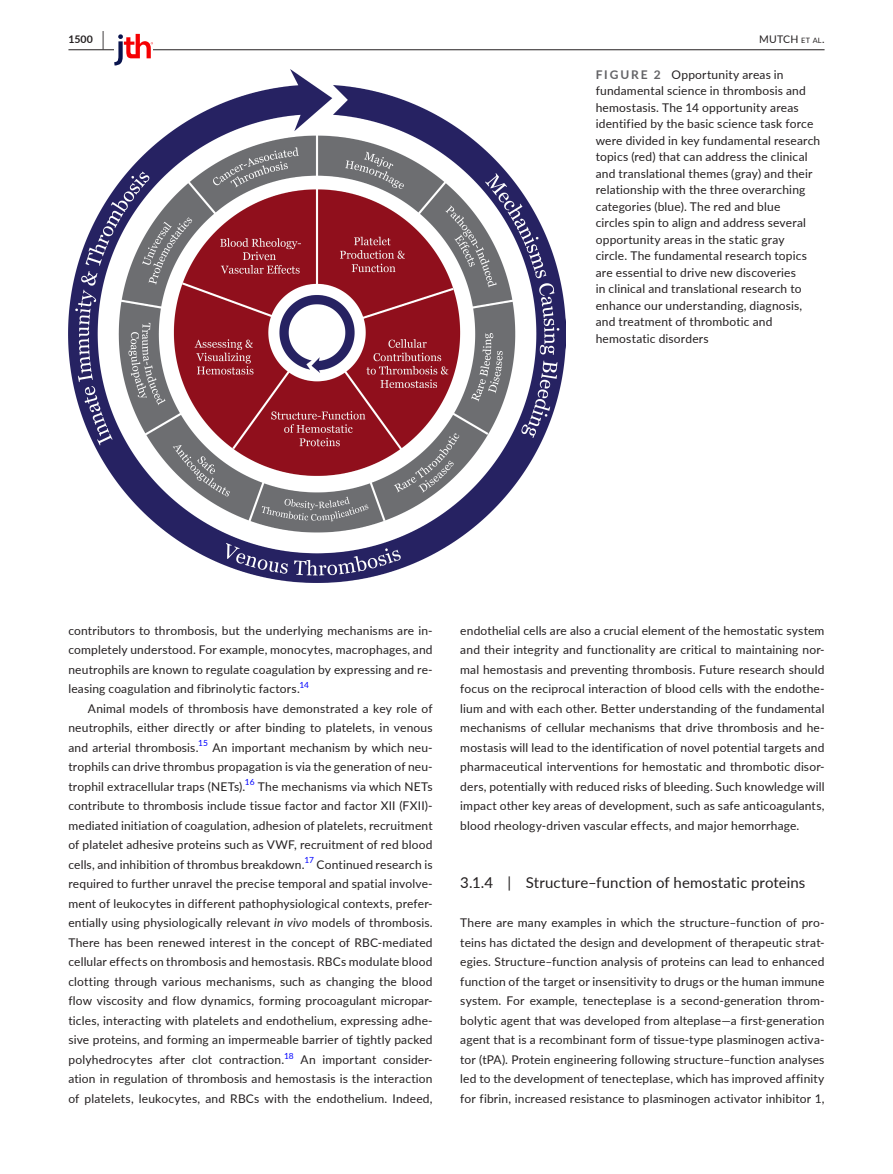
<style>
.page{position:relative;width:893px;height:1174px;background:#fff}
.page>*{position:absolute;margin:0;border:0;box-sizing:border-box;transform-origin:0 0}
.t1{font:15px "Lato";letter-spacing:.005em;color:#231f20}
.t2{font:12px/19.5px "Lato";letter-spacing:.015em;color:#231f20;text-align:justify}
.t3{font:10.5px "Lato";letter-spacing:.015em;color:#231f20}
.t4{font:700 10.5px "Lato";color:#231f20}
.t5{font:8.4px "Lato";letter-spacing:-.01em;color:#00f}
.s1{font-size:19.5px}
.s2{font-size:7.35px}
.s3{font-weight:700;color:#636366}
.s4{font-style:italic}
</style>
<div class="page">
<hr style="left:68px;top:49px;width:756px;height:1px;background:#231f20">
<svg style="left:114px;top:34px;width:39px;height:31px"></svg>
<img style="left:68px;top:69px;width:498px;height:513px">
<p class="t4" style="left:68px;top:31px;width:37px">1500 <span class="s1">|</span></p>
<p class="t3" style="left:759px;top:31px;width:67px">MUTCH <span class="s2">et al</span>.</p>
<p class="t2" style="left:596px;top:66px;width:226px;line-height:16.5px;text-align:left"><span class="s3">FIGURE 2</span> Opportunity areas in fundamental science in thrombosis and hemostasis. The 14 opportunity areas identified by the basic science task force were divided in key fundamental research topics (red) that can address the clinical and translational themes (gray) and their relationship with the three overarching categories (blue). The red and blue<br>circles spin to align and address several opportunity areas in the static gray<br>circle. The fundamental research topics are essential to drive new discoveries<br>in clinical and translational research to enhance our understanding, diagnosis, and treatment of thrombotic and hemostatic disorders</p>
<p class="t2" style="left:68px;top:620px;width:366px">contributors to thrombosis, but the underlying mechanisms are in&shy;completely understood. For example, monocytes, macrophages, and neutrophils are known to regulate coagulation by expressing and re&shy;leasing coagulation and fibrinolytic factors.</p>
<p class="t5" style="left:300px;top:679px;width:11px">14</p>
<p class="t2" style="left:68px;top:698px;width:366px;text-indent:20px">Animal models of thrombosis have demonstrated a key role of neutrophils, either directly or after binding to platelets, in venous and arterial thrombosis.</p>
<p class="t5" style="left:198px;top:737px;width:11px">15</p>
<p class="t2" style="left:68px;top:737px;width:366px;text-indent:144px">An important mechanism by which neu&shy;trophils can drive thrombus propagation is via the generation of neu&shy;trophil extracellular traps (NETs).</p>
<p class="t5" style="left:245px;top:776px;width:11px">16</p>
<p class="t2" style="left:68px;top:776px;width:366px;text-indent:189px">The mechanisms via which NETs contribute to thrombosis include tissue factor and factor XII (FXII)- mediated initiation of coagulation, adhesion of platelets, recruitment of platelet adhesive proteins such as VWF, recruitment of red blood cells, and inhibition of thrombus breakdown.</p>
<p class="t5" style="left:304px;top:854px;width:11px">17</p>
<p class="t2" style="left:68px;top:854px;width:366px;text-indent:248px">Continued research is required to further unravel the precise temporal and spatial involve&shy;ment of leukocytes in different pathophysiological contexts, prefer&shy;entially using physiologically relevant <span class="s4">in vivo</span> models of thrombosis.<br>There has been renewed interest in the concept of RBC-mediated cellular effects on thrombosis and hemostasis. RBCs modulate blood clotting through various mechanisms, such as changing the blood flow viscosity and flow dynamics, forming procoagulant micropar&shy;ticles, interacting with platelets and endothelium, expressing adhe&shy;sive proteins, and forming an impermeable barrier of tightly packed polyhedrocytes after clot contraction.<sup>18</sup> An important consider&shy;ation in regulation of thrombosis and hemostasis is the interaction of platelets, leukocytes, and RBCs with the endothelium. Indeed,</p>
<p class="t2" style="left:460px;top:620px;width:366px">endothelial cells are also a crucial element of the hemostatic system and their integrity and functionality are critical to maintaining nor&shy;mal hemostasis and preventing thrombosis. Future research should focus on the reciprocal interaction of blood cells with the endothe&shy;lium and with each other. Better understanding of the fundamental mechanisms of cellular mechanisms that drive thrombosis and he&shy;mostasis will lead to the identification of novel potential targets and pharmaceutical interventions for hemostatic and thrombotic disor&shy;ders, potentially with reduced risks of bleeding. Such knowledge will impact other key areas of development, such as safe anticoagulants, blood rheology-driven vascular effects, and major hemorrhage.</p>
<p class="t1" style="left:460px;top:872px;width:347px">3.1.4 | Structure–function of hemostatic proteins</p>
<p class="t2" style="left:460px;top:912px;width:366px">There are many examples in which the structure–function of pro&shy;teins has dictated the design and development of therapeutic strat&shy;egies. Structure–function analysis of proteins can lead to enhanced function of the target or insensitivity to drugs or the human immune system. For example, tenecteplase is a second-generation throm&shy;bolytic agent that was developed from alteplase—a first-generation agent that is a recombinant form of tissue-type plasminogen activa&shy;tor (tPA). Protein engineering following structure–function analyses led to the development of tenecteplase, which has improved affinity for fibrin, increased resistance to plasminogen activator inhibitor 1,</p>
</div>
